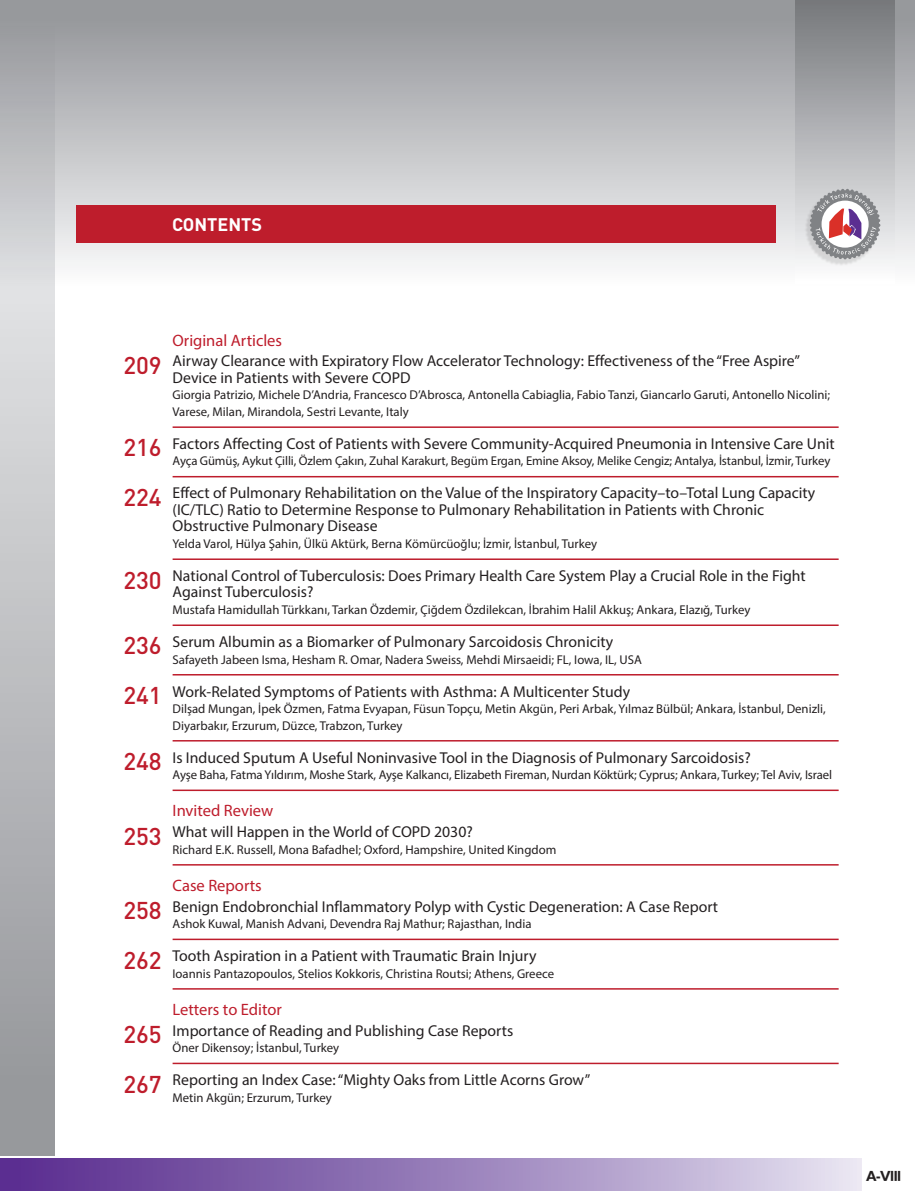
<style>
.page{position:relative;width:915px;height:1191px;background:#fff}
.page>*{position:absolute;margin:0;border:0;box-sizing:border-box;transform-origin:0 0}
.t1{font:500 24px "DIN Pro";color:#be1d2c}
.t2{font:700 18px "DIN Pro";color:#fff}
.t3{font:16.5px "Myriad Pro";color:#be1d2c}
.t4{font:15.75px/16.5px "Myriad Pro";color:#231f20}
.t5{font:500 15px "Proxima Sans";color:#231f20}
.t6{font:12.75px/16.5px "Myriad Pro";color:#231f20}
</style>
<div class="page">
<div style="left:0;top:0;width:914px;height:379px;background:linear-gradient(to bottom,#95979b,#fff)"></div>
<div style="left:0;top:1158px;width:861px;height:33px;background:linear-gradient(to right,#53258a,#e1dded)"></div>
<div style="left:795px;top:0;width:98px;height:283px;background:linear-gradient(to bottom,#74767a,#fcfcfd)"></div>
<div style="left:803px;top:191px;width:75px;height:75px;background:#231f20;opacity:.13"></div>
<svg style="left:809px;top:188px;width:71px;height:72px"></svg>
<svg style="left:0;top:0;width:54px;height:1155px;background:#b9babd"></svg>
<div style="left:76px;top:205px;width:699px;height:38px;background:#be1d2c"></div>
<hr style="left:172px;top:426px;width:666px;height:2px;background:#be1d2c">
<hr style="left:172px;top:476px;width:666px;height:1px;background:#be1d2c">
<hr style="left:172px;top:558px;width:666px;height:2px;background:#be1d2c">
<hr style="left:172px;top:624px;width:666px;height:2px;background:#be1d2c">
<hr style="left:172px;top:674px;width:666px;height:1px;background:#be1d2c">
<hr style="left:172px;top:740px;width:666px;height:1px;background:#be1d2c">
<hr style="left:172px;top:789px;width:666px;height:2px;background:#be1d2c">
<hr style="left:172px;top:864px;width:666px;height:1px;background:#be1d2c">
<hr style="left:172px;top:938px;width:666px;height:2px;background:#be1d2c">
<hr style="left:172px;top:988px;width:666px;height:1px;background:#be1d2c">
<hr style="left:172px;top:1062px;width:666px;height:2px;background:#be1d2c">
<p class="t2" style="left:172px;top:212px;width:91px">CONTENTS</p>
<p class="t1" style="left:123px;top:349px;width:40px">209</p>
<p class="t1" style="left:123px;top:431px;width:40px">216</p>
<p class="t1" style="left:123px;top:481px;width:40px">224</p>
<p class="t1" style="left:123px;top:564px;width:40px">230</p>
<p class="t1" style="left:123px;top:629px;width:40px">236</p>
<p class="t1" style="left:123px;top:679px;width:40px">241</p>
<p class="t1" style="left:123px;top:745px;width:40px">248</p>
<p class="t1" style="left:123px;top:820px;width:40px">253</p>
<p class="t1" style="left:123px;top:894px;width:40px">258</p>
<p class="t1" style="left:123px;top:943px;width:40px">262</p>
<p class="t1" style="left:123px;top:1018px;width:40px">265</p>
<p class="t1" style="left:123px;top:1067px;width:40px">267</p>
<p class="t3" style="left:172px;top:330px;width:111px">Original Articles</p>
<p class="t4" style="left:172px;top:352px;width:628px">Airway Clearance with Expiratory Flow Accelerator Technology: Effectiveness of the “Free Aspire”<br>Device in Patients with Severe COPD</p>
<p class="t6" style="left:172px;top:387px;width:658px">Giorgia Patrizio, Michele D’Andria, Francesco D’Abrosca, Antonella Cabiaglia, Fabio Tanzi, Giancarlo Garuti, Antonello Nicolini;<br>Varese, Milan, Mirandola, Sestri Levante, Italy</p>
<p class="t4" style="left:172px;top:435px;width:663px">Factors Affecting Cost of Patients with Severe Community-Acquired Pneumonia in Intensive Care Unit</p>
<p class="t6" style="left:172px;top:453px;width:659px">Ayça Gümüş, Aykut Çilli, Özlem Çakın, Zuhal Karakurt, Begüm Ergan, Emine Aksoy, Melike Cengiz; Antalya, İstanbul, İzmir, Turkey</p>
<p class="t4" style="left:172px;top:484px;width:644px">Effect of Pulmonary Rehabilitation on the Value of the Inspiratory Capacity–to–Total Lung Capacity (IC/TLC) Ratio to Determine Response to Pulmonary Rehabilitation in Patients with Chronic<br>Obstructive Pulmonary Disease</p>
<p class="t6" style="left:172px;top:535px;width:426px">Yelda Varol, Hülya Şahin, Ülkü Aktürk, Berna Kömürcüoğlu; İzmir, İstanbul, Turkey</p>
<p class="t4" style="left:172px;top:567px;width:634px">National Control of Tuberculosis: Does Primary Health Care System Play a Crucial Role in the Fight<br>Against Tuberculosis?</p>
<p class="t6" style="left:172px;top:601px;width:579px">Mustafa Hamidullah Türkkanı, Tarkan Özdemir, Çiğdem Özdilekcan, İbrahim Halil Akkuş; Ankara, Elazığ, Turkey</p>
<p class="t4" style="left:172px;top:633px;width:442px">Serum Albumin as a Biomarker of Pulmonary Sarcoidosis Chronicity</p>
<p class="t6" style="left:172px;top:651px;width:470px">Safayeth Jabeen Isma, Hesham R. Omar, Nadera Sweiss, Mehdi Mirsaeidi; FL, Iowa, IL, USA</p>
<p class="t4" style="left:172px;top:682px;width:459px">Work-Related Symptoms of Patients with Asthma: A Multicenter Study</p>
<p class="t6" style="left:172px;top:700px;width:654px">Dilşad Mungan, İpek Özmen, Fatma Evyapan, Füsun Topçu, Metin Akgün, Peri Arbak, Yılmaz Bülbül; Ankara, İstanbul, Denizli,<br>Diyarbakır, Erzurum, Düzce, Trabzon, Turkey</p>
<p class="t4" style="left:172px;top:748px;width:579px">Is Induced Sputum A Useful Noninvasive Tool in the Diagnosis of Pulmonary Sarcoidosis?</p>
<p class="t6" style="left:172px;top:766px;width:660px">Ayşe Baha, Fatma Yıldırım, Moshe Stark, Ayşe Kalkancı, Elizabeth Fireman, Nurdan Köktürk; Cyprus; Ankara, Turkey; Tel Aviv, Israel</p>
<p class="t3" style="left:172px;top:800px;width:102px">Invited Review</p>
<p class="t4" style="left:172px;top:823px;width:302px">What will Happen in the World of COPD 2030?</p>
<p class="t6" style="left:172px;top:841px;width:385px">Richard E.K. Russell, Mona Bafadhel; Oxford, Hampshire, United Kingdom</p>
<p class="t3" style="left:172px;top:875px;width:91px">Case Reports</p>
<p class="t4" style="left:172px;top:897px;width:547px">Benign Endobronchial Inflammatory Polyp with Cystic Degeneration: A Case Report</p>
<p class="t6" style="left:172px;top:915px;width:360px">Ashok Kuwal, Manish Advani, Devendra Raj Mathur; Rajasthan, India</p>
<p class="t4" style="left:172px;top:947px;width:365px">Tooth Aspiration in a Patient with Traumatic Brain Injury</p>
<p class="t6" style="left:172px;top:965px;width:383px">Ioannis Pantazopoulos, Stelios Kokkoris, Christina Routsi; Athens, Greece</p>
<p class="t3" style="left:172px;top:999px;width:111px">Letters to Editor</p>
<p class="t4" style="left:172px;top:1022px;width:342px">Importance of Reading and Publishing Case Reports</p>
<p class="t6" style="left:172px;top:1039px;width:168px">Öner Dikensoy; İstanbul, Turkey</p>
<p class="t4" style="left:172px;top:1071px;width:419px">Reporting an Index Case: “Mighty Oaks from Little Acorns Grow”</p>
<p class="t6" style="left:172px;top:1089px;width:161px">Metin Akgün; Erzurum, Turkey</p>
<p class="t5" style="left:865px;top:1167px;width:36px">A-VIII</p>
</div>
